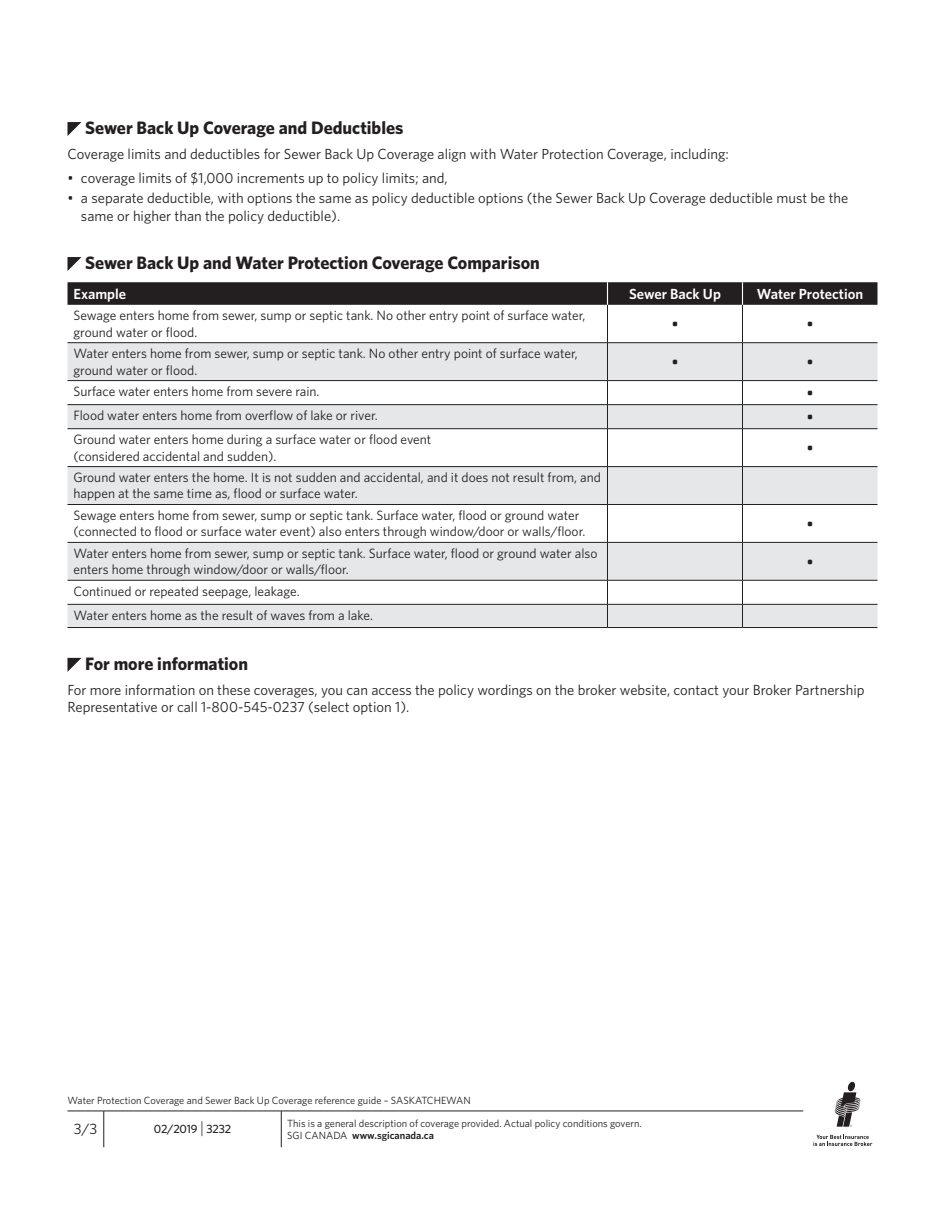
<style>
.page{position:relative;width:945px;height:1215px;background:#fff}
.page>*{position:absolute;margin:0;border:0;box-sizing:border-box;transform-origin:0 0}
.t1{font:700 18px "Whitney";color:#231f20}
.t2{font:15px "Whitney";color:#231f20}
.t3{font:14.7px/17.5px "Whitney";color:#231f20}
.t4{font:600 14.7px "Whitney";color:#fff}
.t5{font:600 14.7px "Whitney";color:#231f20}
.t6{font:13.5px/16.2px "Whitney";color:#231f20}
.t7{font:500 12px "Whitney";letter-spacing:-.015em;color:#231f20}
.t8{font:10.35px/12px "Whitney";color:#231f20}
.s1{font-weight:300;font-size:16.5px}
.s2{font-weight:600}
</style>
<div class="page">
<svg style="left:67px;top:122px;width:14px;height:14px"></svg>
<svg style="left:67px;top:257px;width:14px;height:14px"></svg>
<svg style="left:68px;top:343px;width:810px;height:284px;fill:#e6e7e9"></svg>
<svg style="left:68px;top:505px;width:810px;height:37px"></svg>
<hr style="left:607px;top:305px;width:1px;height:38px;background:#231f20">
<hr style="left:742px;top:305px;width:1px;height:38px;background:#231f20">
<hr style="left:68px;top:342px;width:540px;height:1px;background:#231f20">
<hr style="left:608px;top:342px;width:134px;height:1px;background:#231f20">
<hr style="left:607px;top:343px;width:1px;height:37px;background:#231f20">
<hr style="left:742px;top:342px;width:136px;height:1px;background:#231f20">
<hr style="left:742px;top:343px;width:1px;height:37px;background:#231f20">
<hr style="left:68px;top:380px;width:540px;height:1px;background:#231f20">
<hr style="left:608px;top:380px;width:134px;height:1px;background:#231f20">
<hr style="left:742px;top:380px;width:136px;height:1px;background:#231f20">
<hr style="left:68px;top:404px;width:540px;height:1px;background:#231f20">
<hr style="left:608px;top:404px;width:134px;height:1px;background:#231f20">
<svg style="left:607px;top:381px;width:1px;height:47px"></svg>
<hr style="left:742px;top:404px;width:136px;height:1px;background:#231f20">
<svg style="left:742px;top:381px;width:1px;height:47px"></svg>
<hr style="left:68px;top:428px;width:540px;height:1px;background:#231f20">
<hr style="left:608px;top:428px;width:134px;height:1px;background:#231f20">
<hr style="left:607px;top:429px;width:1px;height:37px;background:#231f20">
<hr style="left:742px;top:428px;width:136px;height:1px;background:#231f20">
<hr style="left:742px;top:429px;width:1px;height:37px;background:#231f20">
<hr style="left:68px;top:466px;width:540px;height:1px;background:#231f20">
<hr style="left:608px;top:466px;width:134px;height:1px;background:#231f20">
<hr style="left:607px;top:467px;width:1px;height:37px;background:#231f20">
<hr style="left:742px;top:466px;width:136px;height:1px;background:#231f20">
<hr style="left:742px;top:467px;width:1px;height:37px;background:#231f20">
<hr style="left:68px;top:504px;width:540px;height:1px;background:#231f20">
<hr style="left:608px;top:504px;width:134px;height:1px;background:#231f20">
<hr style="left:607px;top:505px;width:1px;height:37px;background:#231f20">
<hr style="left:742px;top:504px;width:136px;height:1px;background:#231f20">
<hr style="left:742px;top:505px;width:1px;height:37px;background:#231f20">
<hr style="left:68px;top:542px;width:540px;height:1px;background:#231f20">
<hr style="left:608px;top:542px;width:134px;height:1px;background:#231f20">
<hr style="left:607px;top:543px;width:1px;height:37px;background:#231f20">
<hr style="left:742px;top:542px;width:136px;height:1px;background:#231f20">
<hr style="left:742px;top:543px;width:1px;height:37px;background:#231f20">
<hr style="left:68px;top:580px;width:540px;height:1px;background:#231f20">
<hr style="left:608px;top:580px;width:134px;height:1px;background:#231f20">
<hr style="left:742px;top:580px;width:136px;height:1px;background:#231f20">
<hr style="left:68px;top:604px;width:540px;height:1px;background:#231f20">
<hr style="left:608px;top:604px;width:134px;height:1px;background:#231f20">
<svg style="left:607px;top:580px;width:1px;height:47px"></svg>
<hr style="left:742px;top:604px;width:136px;height:1px;background:#231f20">
<svg style="left:742px;top:580px;width:1px;height:47px"></svg>
<hr style="left:68px;top:627px;width:540px;height:1px;background:#231f20">
<hr style="left:608px;top:627px;width:134px;height:1px;background:#231f20">
<hr style="left:742px;top:627px;width:136px;height:1px;background:#231f20">
<svg style="left:68px;top:282px;width:810px;height:23px;background:#272324"></svg>
<svg style="left:67px;top:658px;width:14px;height:14px"></svg>
<svg style="left:813px;top:1135px;width:60px;height:11px"></svg>
<svg style="left:835px;top:1082px;width:25px;height:45px"></svg>
<hr style="left:68px;top:1111px;width:36px;height:1px;background:#231f20">
<hr style="left:104px;top:1111px;width:177px;height:1px;background:#231f20">
<hr style="left:104px;top:1111px;width:1px;height:36px;background:#231f20">
<hr style="left:281px;top:1111px;width:522px;height:1px;background:#231f20">
<hr style="left:281px;top:1111px;width:1px;height:36px;background:#231f20">
<h1 class="t1" style="left:85px;top:117px;width:320px">Sewer Back Up Coverage and Deductibles</h1>
<p class="t3" style="left:68px;top:145px;width:663px">Coverage limits and deductibles for Sewer Back Up Coverage align with Water Protection Coverage, including:</p>
<p class="t3" style="left:68px;top:169px;width:382px">• coverage limits of $1,000 increments up to policy limits; and,</p>
<p class="t3" style="left:81px;top:189px;width:769px;text-indent:-13px">• a separate deductible, with options the same as policy deductible options (the Sewer Back Up Coverage deductible must be the same or higher than the policy deductible).</p>
<h1 class="t1" style="left:85px;top:252px;width:456px">Sewer Back Up and Water Protection Coverage Comparison</h1>
<p class="t4" style="left:74px;top:285px;width:54px">Example</p>
<p class="t4" style="left:629px;top:285px;width:93px">Sewer Back Up</p>
<p class="t4" style="left:757px;top:285px;width:108px">Water Protection</p>
<p class="t6" style="left:74px;top:307px;width:513px">Sewage enters home from sewer, sump or septic tank. No other entry point of surface water, ground water or flood.</p>
<p class="t5" style="left:672px;top:315px;width:8px">•</p>
<p class="t5" style="left:807px;top:315px;width:8px">•</p>
<p class="t6" style="left:74px;top:345px;width:506px">Water enters home from sewer, sump or septic tank. No other entry point of surface water, ground water or flood.</p>
<p class="t5" style="left:672px;top:353px;width:8px">•</p>
<p class="t5" style="left:807px;top:353px;width:8px">•</p>
<p class="t6" style="left:74px;top:383px;width:248px">Surface water enters home from severe rain.</p>
<p class="t5" style="left:807px;top:384px;width:8px">•</p>
<p class="t6" style="left:74px;top:407px;width:306px">Flood water enters home from overflow of lake or river.</p>
<p class="t5" style="left:807px;top:408px;width:8px">•</p>
<p class="t6" style="left:74px;top:431px;width:359px">Ground water enters home during a surface water or flood event (considered accidental and sudden).</p>
<p class="t5" style="left:807px;top:439px;width:8px">•</p>
<p class="t6" style="left:74px;top:469px;width:529px">Ground water enters the home. It is not sudden and accidental, and it does not result from, and happen at the same time as, flood or surface water.</p>
<p class="t6" style="left:74px;top:507px;width:513px">Sewage enters home from sewer, sump or septic tank. Surface water, flood or ground water (connected to flood or surface water event) also enters through window/door or walls/floor.</p>
<p class="t5" style="left:807px;top:515px;width:8px">•</p>
<p class="t6" style="left:74px;top:545px;width:526px">Water enters home from sewer, sump or septic tank. Surface water, flood or ground water also enters home through window/door or walls/floor.</p>
<p class="t5" style="left:807px;top:553px;width:8px">•</p>
<p class="t6" style="left:74px;top:579px;width:301px;line-height:24px">Continued or repeated seepage, leakage.<br>Water enters home as the result of waves from a lake.</p>
<h1 class="t1" style="left:85px;top:653px;width:164px">For more information</h1>
<p class="t3" style="left:68px;top:680px;width:799px">For more information on these coverages, you can access the policy wordings on the broker website, contact your Broker Partnership<br>Representative or call 1-800-545-0237 (select option 1).</p>
<p class="t8" style="left:68px;top:1094px;width:405px">Water Protection Coverage and Sewer Back Up Coverage reference guide – SASKATCHEWAN</p>
<p class="t2" style="left:74px;top:1120px;width:25px">3/3</p>
<p class="t7" style="left:154px;top:1122px;width:79px">02/2019 <span class="s1">|</span> 3232</p>
<p class="t8" style="left:287px;top:1117px;width:356px">This is a general description of coverage provided. Actual policy conditions govern.<br>SGI CANADA <span class="s2">www.sgicanada.ca</span></p>
</div>
